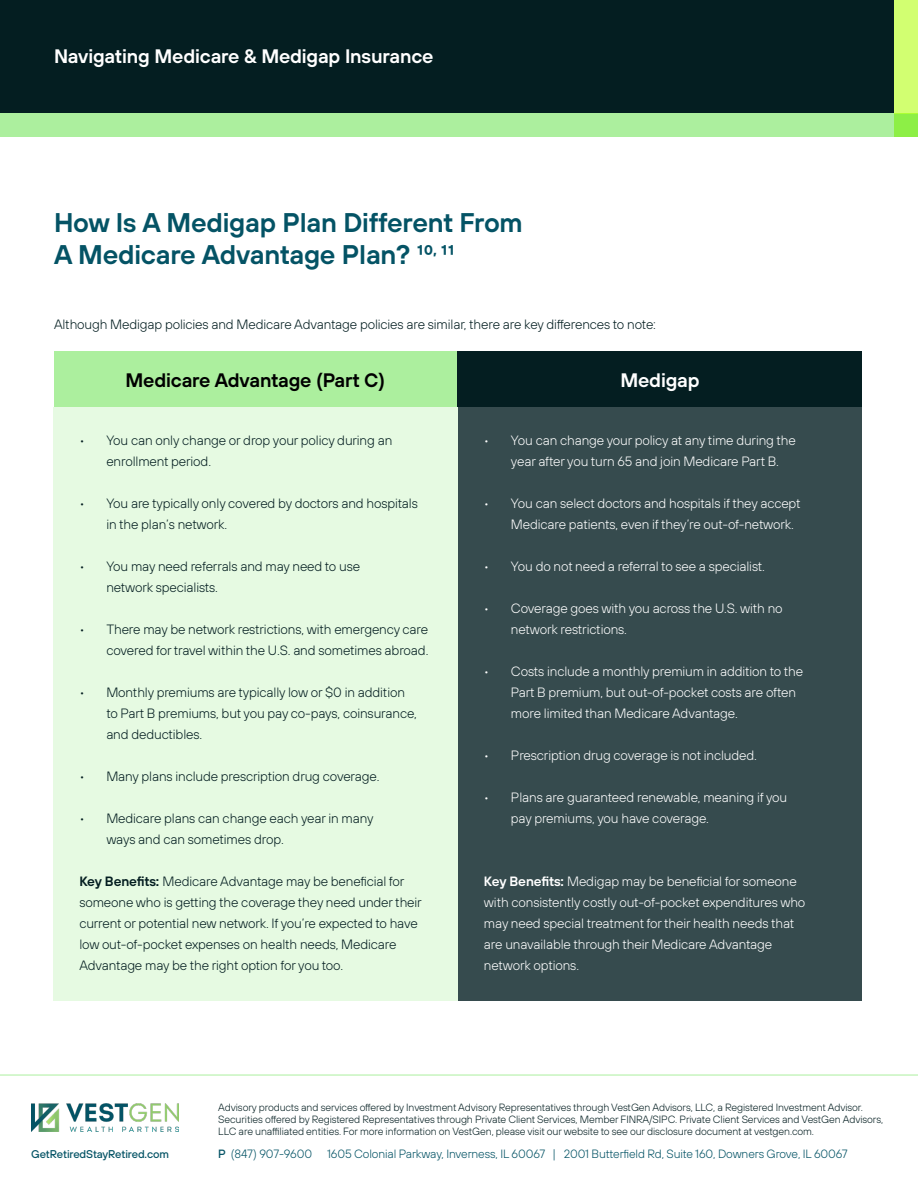
<style>
.page{position:relative;width:918px;height:1188px;background:#fff}
.page>*{position:absolute;margin:0;border:0;box-sizing:border-box;transform-origin:0 0}
.Content_Title_-_Big{font:27px/32.4px "TT Hoves Pro Dm Bd";letter-spacing:-.01em;color:#045365}
.Content_Title{font:19.5px "TT Hoves Pro Dm Bd";letter-spacing:-.01em;color:#fff}
.Content_Title-2{font:19.5px "TT Hoves Pro Dm Bd";letter-spacing:-.01em;color:#000}
.Body_VestGen{font:300 13.5px/21px "TT Hoves Pro";letter-spacing:-.01em;color:#041e21}
.Body_VestGen-2{font:300 13.5px/21px "TT Hoves Pro";letter-spacing:-.01em;color:#fff}
.t1{font:300 12px "TT Hoves Pro";letter-spacing:-.01em;color:#045365}
.t2{font:500 11.25px "TT Hoves Pro";letter-spacing:-.01em;color:#045365}
.t3{font:300 10.5px/12px "TT Hoves Pro";letter-spacing:-.01em;color:#041e21}
.s1{font-family:"TT Hoves Pro Dm Bd";font-weight:400}
.s2{font-weight:500}
</style>
<div class="page">
<div style="left:0;top:0;width:918px;height:136px;background:#041e21"></div>
<div style="left:0;top:113px;width:918px;height:24px;background:#acef9e"></div>
<div style="left:894px;top:0;width:24px;height:114px;background:#d2ff71"></div>
<div style="left:894px;top:113px;width:24px;height:24px;background:#8def46"></div>
<img style="left:31px;top:1103px;width:147px;height:28px">
<hr style="left:0;top:1075px;width:918px;height:1px;background:#acef9e">
<div style="left:458px;top:407px;width:404px;height:593px;background:#364b4e"></div>
<div style="left:458px;top:352px;width:404px;height:55px;background:#041e21"></div>
<div style="left:53px;top:407px;width:405px;height:593px;background:#e6fae2"></div>
<div style="left:54px;top:352px;width:403px;height:55px;background:#acef9e"></div>
<h2 class="Content_Title" style="left:54px;top:42px;width:381px">Navigating Medicare &amp; Medigap Insurance</h2>
<p class="Content_Title_-_Big" style="left:54px;top:206px;width:470px">How Is A Medigap Plan Different From<br>A Medicare Advantage Plan? 10<sup>,</sup> 11</p>
<p class="Body_VestGen" style="left:54px;top:314px;width:604px">Although Medigap policies and Medicare Advantage policies are similar, there are key differences to note:</p>
<p class="Content_Title-2" style="left:126px;top:367px;width:261px">Medicare Advantage (Part C)</p>
<p class="Content_Title" style="left:620px;top:367px;width:81px">Medigap</p>
<p class="Body_VestGen" style="left:106px;top:430px;width:288px;text-indent:-27px">• You can only change or drop your policy during an enrollment period.</p>
<p class="Body_VestGen" style="left:106px;top:493px;width:313px;text-indent:-27px">• You are typically only covered by doctors and hospitals in the plan’s network.</p>
<p class="Body_VestGen" style="left:106px;top:556px;width:255px;text-indent:-27px">• You may need referrals and may need to use network specialists.</p>
<p class="Body_VestGen" style="left:79px;top:619px;width:351px;text-align:right">• There may be network restrictions, with emergency care covered for travel within the U.S. and sometimes abroad.</p>
<p class="Body_VestGen" style="left:106px;top:682px;width:312px;text-indent:-27px">• Monthly premiums are typically low or $0 in addition to Part B premiums, but you pay co-pays, coinsurance, and deductibles.</p>
<p class="Body_VestGen" style="left:79px;top:766px;width:302px">• Many plans include prescription drug coverage.</p>
<p class="Body_VestGen" style="left:106px;top:808px;width:269px;text-indent:-27px">• Medicare plans can change each year in many ways and can sometimes drop.</p>
<p class="Body_VestGen-2" style="left:511px;top:430px;width:286px;text-indent:-27px">• You can change your policy at any time during the year after you turn 65 and join Medicare Part B.</p>
<p class="Body_VestGen-2" style="left:511px;top:493px;width:291px;text-indent:-27px">• You can select doctors and hospitals if they accept<br>Medicare patients, even if they’re out-of-network.</p>
<p class="Body_VestGen-2" style="left:484px;top:556px;width:283px">• You do not need a referral to see a specialist.</p>
<p class="Body_VestGen-2" style="left:511px;top:598px;width:273px;text-indent:-27px">• Coverage goes with you across the U.S. with no network restrictions.</p>
<p class="Body_VestGen-2" style="left:511px;top:661px;width:294px;text-indent:-27px">• Costs include a monthly premium in addition to the<br>Part B premium, but out-of-pocket costs are often more limited than Medicare Advantage.</p>
<p class="Body_VestGen-2" style="left:484px;top:745px;width:274px">• Prescription drug coverage is not included.</p>
<p class="Body_VestGen-2" style="left:511px;top:787px;width:278px;text-indent:-27px">• Plans are guaranteed renewable, meaning if you pay premiums, you have coverage.</p>
<p class="Body_VestGen" style="left:79px;top:871px;width:344px"><span class="s1">Key Benefits:</span> Medicare Advantage may be beneficial for someone who is getting the coverage they need under their current or potential new network. If you’re expected to have low out-of-pocket expenses on health needs, Medicare Advantage may be the right option for you too.</p>
<p class="Body_VestGen-2" style="left:484px;top:871px;width:323px"><span class="s1">Key Benefits:</span> Medigap may be beneficial for someone with consistently costly out-of-pocket expenditures who may need special treatment for their health needs that are unavailable through their Medicare Advantage network options.</p>
<p class="t3" style="left:218px;top:1102px;width:666px">Advisory products and services offered by Investment Advisory Representatives through VestGen Advisors, LLC, a Registered Investment Advisor.<br>Securities offered by Registered Representatives through Private Client Services, Member FINRA/SIPC. Private Client Services and VestGen Advisors,<br>LLC are unaffiliated entities. For more information on VestGen, please visit our website to see our disclosure document at vestgen.com.</p>
<p class="t2" style="left:31px;top:1146px;width:139px">GetRetiredStayRetired.com</p>
<p class="t1" style="left:218px;top:1147px;width:631px"><span class="s2">P</span> (847) 907-9600 1605 Colonial Parkway, Inverness, IL 60067 | 2001 Butterfield Rd, Suite 160, Downers Grove, IL 60067</p>
</div>
